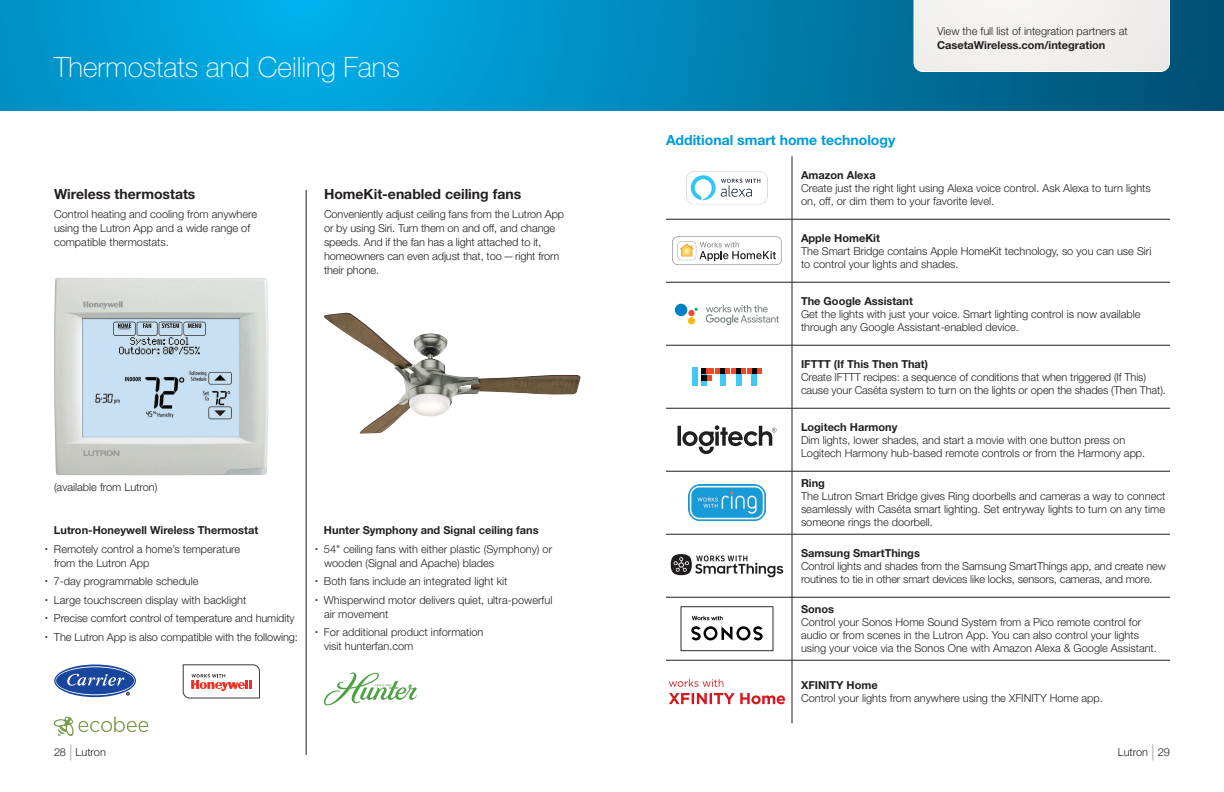
<style>
.page{position:relative;width:1224px;height:792px;background:#fff}
.page>*{position:absolute;margin:0;border:0;box-sizing:border-box;transform-origin:0 0}
.page_header{font:100 28px "Helvetica Neue LT Std";color:#fff}
.subhead_1{font:700 14px "Helvetica Neue LT Std";color:#231f20}
.subhead_1-2{font:700 14px "Helvetica Neue LT Std";color:#009ad9}
.text{font:300 11px/13px "Helvetica Neue LT Std";color:#231f20}
.bullets{font:300 11px/14px "Helvetica Neue LT Std";color:#231f20}
.subhead_2{font:700 11px "Helvetica Neue LT Std";color:#231f20}
.b-head_black{font:700 11px "Helvetica Neue LT Std";color:#231f20}
.s1{font-weight:700}
.s2{font-weight:200;font-size:16px}
</style>
<div class="page">
<svg style="left:0;top:0;width:1224px;height:111px;background:#008bbe"></svg>
<img style="left:54px;top:278px;width:215px;height:197px">
<div style="left:914px;top:0;width:256px;height:72px;background:#f1f0ef"></div>
<img style="left:324px;top:313px;width:257px;height:121px">
<svg style="left:324px;top:672px;width:93px;height:33px"></svg>
<hr style="left:306px;top:190px;width:1px;height:565px;background:#231f20">
<svg style="left:54px;top:664px;width:82px;height:33px"></svg>
<svg style="left:56px;top:666px;width:79px;height:29px"></svg>
<div style="left:56px;top:667px;width:78px;height:27px;background:#18469d;border-radius:50%"></div>
<svg style="left:67px;top:673px;width:58px;height:13px"></svg>
<svg style="left:126px;top:692px;width:4px;height:4px"></svg>
<svg style="left:183px;top:664px;width:77px;height:34px"></svg>
<img style="left:54px;top:716px;width:95px;height:20px">
<hr style="left:792px;top:156px;width:1px;height:63px;background:#231f20">
<hr style="left:792px;top:219px;width:1px;height:63px;background:#231f20">
<hr style="left:792px;top:282px;width:1px;height:63px;background:#231f20">
<hr style="left:792px;top:345px;width:1px;height:63px;background:#231f20">
<hr style="left:792px;top:408px;width:1px;height:63px;background:#231f20">
<hr style="left:792px;top:471px;width:1px;height:63px;background:#231f20">
<hr style="left:792px;top:534px;width:1px;height:63px;background:#231f20">
<hr style="left:792px;top:597px;width:1px;height:63px;background:#231f20">
<hr style="left:792px;top:660px;width:1px;height:63px;background:#231f20">
<hr style="left:666px;top:219px;width:126px;height:1px;background:#231f20">
<hr style="left:792px;top:219px;width:378px;height:1px;background:#231f20">
<hr style="left:666px;top:282px;width:126px;height:1px;background:#231f20">
<hr style="left:792px;top:282px;width:378px;height:1px;background:#231f20">
<hr style="left:666px;top:345px;width:126px;height:1px;background:#231f20">
<hr style="left:792px;top:345px;width:378px;height:1px;background:#231f20">
<hr style="left:666px;top:408px;width:126px;height:1px;background:#231f20">
<hr style="left:792px;top:408px;width:378px;height:1px;background:#231f20">
<hr style="left:666px;top:471px;width:126px;height:1px;background:#231f20">
<hr style="left:792px;top:471px;width:378px;height:1px;background:#231f20">
<hr style="left:666px;top:534px;width:126px;height:1px;background:#231f20">
<hr style="left:792px;top:534px;width:378px;height:1px;background:#231f20">
<hr style="left:666px;top:597px;width:126px;height:1px;background:#231f20">
<hr style="left:792px;top:597px;width:378px;height:1px;background:#231f20">
<hr style="left:666px;top:660px;width:126px;height:1px;background:#231f20">
<hr style="left:792px;top:660px;width:378px;height:1px;background:#231f20">
<svg style="left:686px;top:171px;width:82px;height:33px"></svg>
<svg style="left:672px;top:236px;width:110px;height:29px"></svg>
<svg style="left:674px;top:303px;width:105px;height:22px"></svg>
<div style="left:688px;top:310px;width:7px;height:6px;background:#ef4830;border-radius:50%"></div>
<div style="left:688px;top:317px;width:7px;height:7px;background:#f8bb15;border-radius:50%"></div>
<div style="left:675px;top:304px;width:12px;height:12px;background:#0081c5;border-radius:50%"></div>
<div style="left:692px;top:368px;width:6px;height:18px;background:#42c8f4"></div>
<svg style="left:701px;top:368px;width:61px;height:18px"></svg>
<svg style="left:677px;top:425px;width:99px;height:29px"></svg>
<img style="left:688px;top:485px;width:78px;height:36px">
<svg style="left:671px;top:554px;width:112px;height:23px"></svg>
<svg style="left:681px;top:606px;width:92px;height:45px"></svg>
<svg style="left:669px;top:679px;width:54px;height:8px"></svg>
<svg style="left:669px;top:693px;width:116px;height:11px"></svg>
<p class="page_header" style="left:54px;top:51px;width:347px">Thermostats and Ceiling Fans</p>
<p class="subhead_1" style="left:54px;top:185px;width:143px">Wireless thermostats</p>
<p class="text" style="left:54px;top:207px;width:205px;line-height:14px">Control heating and cooling from anywhere using the Lutron App and a wide range of compatible thermostats.</p>
<p class="subhead_1" style="left:324px;top:185px;width:199px">HomeKit-enabled ceiling fans</p>
<p class="text" style="left:324px;top:207px;width:242px;line-height:14px">Conveniently adjust ceiling fans from the Lutron App or by using Siri. Turn them on and off, and change speeds. And if the fan has a light attached to it, homeowners can even adjust that, too—right from their phone.</p>
<p class="text" style="left:54px;top:480px;width:105px">(available from Lutron)</p>
<p class="b-head_black" style="left:54px;top:524px;width:206px">Lutron-Honeywell Wireless Thermostat</p>
<p class="bullets" style="left:54px;top:542px;width:188px;text-indent:-9px"><sup>•</sup> Remotely control a home’s temperature from the Lutron App</p>
<p class="bullets" style="left:45px;top:574px;width:155px"><sup>•</sup> 7-day programmable schedule</p>
<p class="bullets" style="left:45px;top:593px;width:203px"><sup>•</sup> Large touchscreen display with backlight</p>
<p class="bullets" style="left:45px;top:611px;width:251px"><sup>•</sup> Precise comfort control of temperature and humidity</p>
<p class="bullets" style="left:45px;top:630px;width:254px"><sup>•</sup> The Lutron App is also compatible with the following:</p>
<p class="b-head_black" style="left:324px;top:524px;width:216px">Hunter Symphony and Signal ceiling fans</p>
<p class="bullets" style="left:324px;top:542px;width:230px;text-indent:-9px"><sup>•</sup> 54" ceiling fans with either plastic (Symphony) or wooden (Signal and Apache) blades</p>
<p class="bullets" style="left:315px;top:574px;width:194px"><sup>•</sup> Both fans include an integrated light kit</p>
<p class="bullets" style="left:324px;top:593px;width:230px;text-indent:-9px"><sup>•</sup> Whisperwind motor delivers quiet, ultra-powerful air movement</p>
<p class="bullets" style="left:324px;top:625px;width:161px;text-indent:-9px"><sup>•</sup> For additional product information visit hunterfan.com</p>
<p class="text" style="left:937px;top:24px;width:192px;line-height:14px">View the full list of integration partners at<br><span class="s1">CasetaWireless.com/integration</span></p>
<p class="subhead_1-2" style="left:666px;top:131px;width:231px">Additional smart home technology</p>
<p class="subhead_2" style="left:801px;top:168px;width:76px">Amazon Alexa</p>
<p class="text" style="left:801px;top:181px;width:351px">Create just the right light using Alexa voice control. Ask Alexa to turn lights on, off, or dim them to your favorite level.</p>
<p class="subhead_2" style="left:801px;top:231px;width:80px">Apple HomeKit</p>
<p class="text" style="left:801px;top:244px;width:352px">The Smart Bridge contains Apple HomeKit technology, so you can use Siri to control your lights and shades.</p>
<p class="subhead_2" style="left:801px;top:294px;width:114px">The Google Assistant</p>
<p class="text" style="left:801px;top:307px;width:341px">Get the lights with just your voice. Smart lighting control is now available through any Google Assistant-enabled device.</p>
<p class="subhead_2" style="left:801px;top:357px;width:129px">IFTTT (If This Then That)</p>
<p class="text" style="left:801px;top:370px;width:366px">Create IFTTT recipes: a sequence of conditions that when triggered (If This) cause your Caséta system to turn on the lights or open the shades (Then That).</p>
<p class="subhead_2" style="left:801px;top:420px;width:98px">Logitech Harmony</p>
<p class="text" style="left:801px;top:433px;width:346px">Dim lights, lower shades, and start a movie with one button press on<br>Logitech Harmony hub-based remote controls or from the Harmony app.</p>
<p class="subhead_2" style="left:801px;top:476px;width:26px">Ring</p>
<p class="text" style="left:801px;top:490px;width:366px;text-align:justify">The Lutron Smart Bridge gives Ring doorbells and cameras a way to connect seamlessly with Caséta smart lighting. Set entryway lights to turn on any time someone rings the doorbell.</p>
<p class="subhead_2" style="left:801px;top:546px;width:120px">Samsung SmartThings</p>
<p class="text" style="left:801px;top:559px;width:366px">Control lights and shades from the Samsung SmartThings app, and create new routines to tie in other smart devices like locks, sensors, cameras, and more.</p>
<p class="subhead_2" style="left:801px;top:602px;width:35px">Sonos</p>
<p class="text" style="left:801px;top:616px;width:342px">Control your Sonos Home Sound System from a Pico remote control for</p>
<p class="text" style="left:801px;top:629px;width:340px">audio or from scenes in the Lutron App. You can also control your lights</p>
<p class="text" style="left:801px;top:642px;width:357px">using your voice via the Sonos One with Amazon Alexa &amp; Google Assistant.</p>
<p class="subhead_2" style="left:801px;top:678px;width:78px">XFINITY Home</p>
<p class="text" style="left:801px;top:692px;width:303px">Control your lights from anywhere using the XFINITY Home app.</p>
<p class="text" style="left:54px;top:746px;width:54px">28 <span class="s2">|</span> Lutron</p>
<p class="text" style="left:1118px;top:746px;width:54px">Lutron <span class="s2">|</span> 29</p>
</div>
